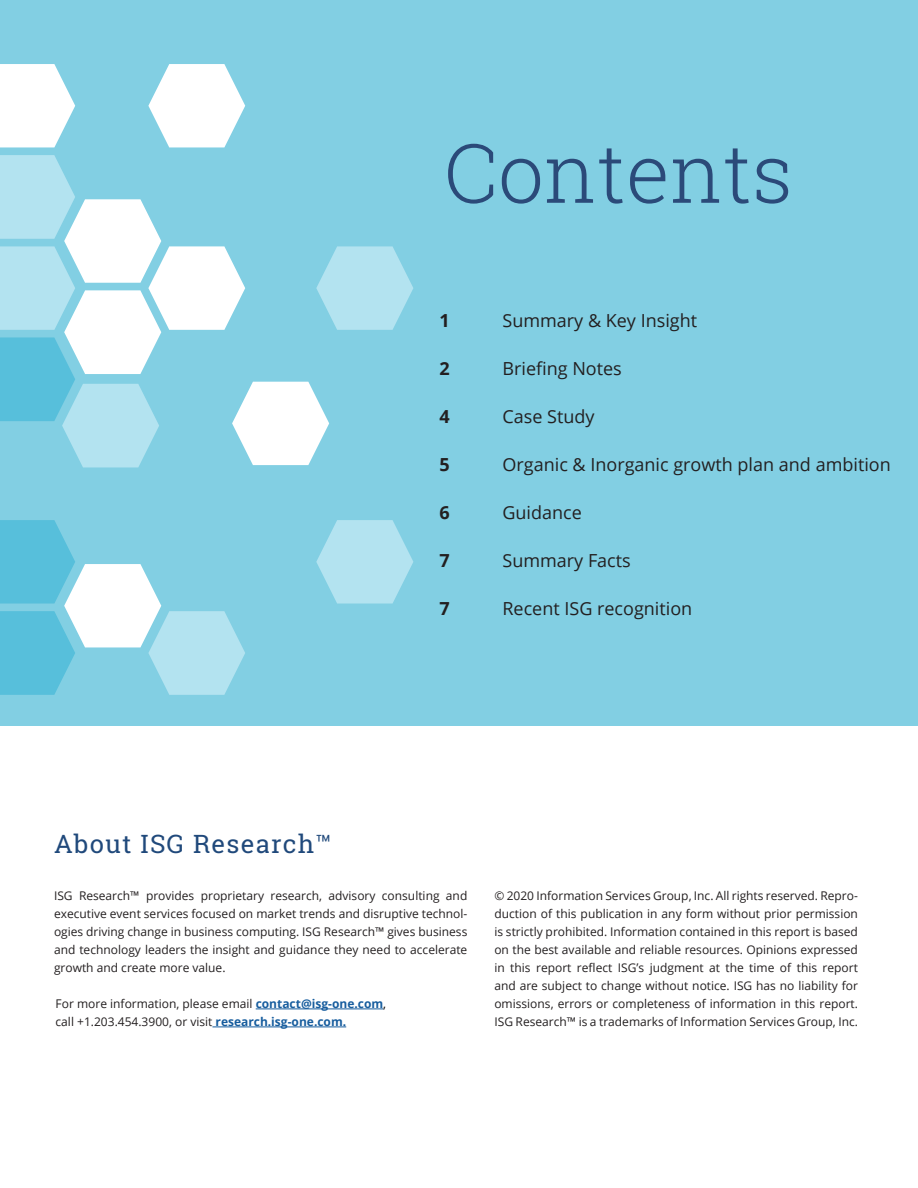
<style>
.page{position:relative;width:918px;height:1188px;background:#fff}
.page>*{position:absolute;margin:0;border:0;box-sizing:border-box;transform-origin:0 0}
.t1{font:300 81.9px "Roboto Slab";color:#2b4a79}
.t2{font:25.5px "Roboto Slab";letter-spacing:.05em;color:#20497b}
.Numbered4_against_bl{font:18px "Open Sans";color:#231f20}
.Numbered4_against_bl-2{font:700 18px "Open Sans";color:#231f20}
.Body_Copy{font:12px/18px "Open Sans";color:#231f20;text-align:justify}
.s1{font-weight:700;color:#175d9e}
.s2{color:#000}
</style>
<div class="page">
<div style="left:0;top:0;width:918px;height:726px;background:#82cfe3"></div>
<svg style="left:0;top:64px;width:413px;height:631px"></svg>
<hr style="left:256px;top:1009px;width:127px;height:1px;background:#175d9e">
<hr style="left:212px;top:1027px;width:134px;height:1px;background:#175d9e">
<p class="t1" style="left:444px;top:117px;width:350px">Contents</p>
<p class="t2" style="left:54px;top:826px;width:279px">About ISG Research™</p>
<p class="Numbered4_against_bl-2" style="left:440px;top:308px;width:12px">1</p>
<p class="Numbered4_against_bl" style="left:502px;top:308px;width:196px">Summary &amp; Key Insight</p>
<p class="Numbered4_against_bl-2" style="left:440px;top:356px;width:12px">2</p>
<p class="Numbered4_against_bl" style="left:502px;top:356px;width:121px">Briefing Notes</p>
<p class="Numbered4_against_bl-2" style="left:440px;top:404px;width:12px">4</p>
<p class="Numbered4_against_bl" style="left:502px;top:404px;width:94px">Case Study</p>
<p class="Numbered4_against_bl-2" style="left:440px;top:452px;width:12px">5</p>
<p class="Numbered4_against_bl" style="left:502px;top:452px;width:390px">Organic &amp; Inorganic growth plan and ambition</p>
<p class="Numbered4_against_bl-2" style="left:440px;top:500px;width:12px">6</p>
<p class="Numbered4_against_bl" style="left:502px;top:500px;width:81px">Guidance</p>
<p class="Numbered4_against_bl-2" style="left:440px;top:548px;width:12px">7</p>
<p class="Numbered4_against_bl" style="left:502px;top:548px;width:130px">Summary Facts</p>
<p class="Numbered4_against_bl-2" style="left:440px;top:596px;width:12px">7</p>
<p class="Numbered4_against_bl" style="left:502px;top:596px;width:191px">Recent ISG recognition</p>
<p class="Body_Copy" style="left:54px;top:886px;width:415px">ISG Research™ provides proprietary research, advisory consulting and executive event services focused on market trends and disruptive technol&shy;ogies driving change in business computing. ISG Research™ gives business and technology leaders the insight and guidance they need to accelerate growth and create more value.</p>
<p class="Body_Copy" style="left:56px;top:994px;width:332px">For more information, please email <span class="s1">contact@isg-one.com</span><span class="s2">, </span>call +1.203.454.3900, or visit <span class="s1">research.isg-one.com.</span></p>
<p class="Body_Copy" style="left:494px;top:886px;width:365px">© 2020 Information Services Group, Inc. All rights reserved. Repro&shy;duction of this publication in any form without prior permission is strictly prohibited. Information contained in this report is based on the best available and reliable resources. Opinions expressed in this report reflect ISG’s judgment at the time of this report and are subject to change without notice. ISG has no liability for omissions, errors or completeness of information in this report.<br>ISG Research™ is a trademarks of Information Services Group, Inc.</p>
</div>
